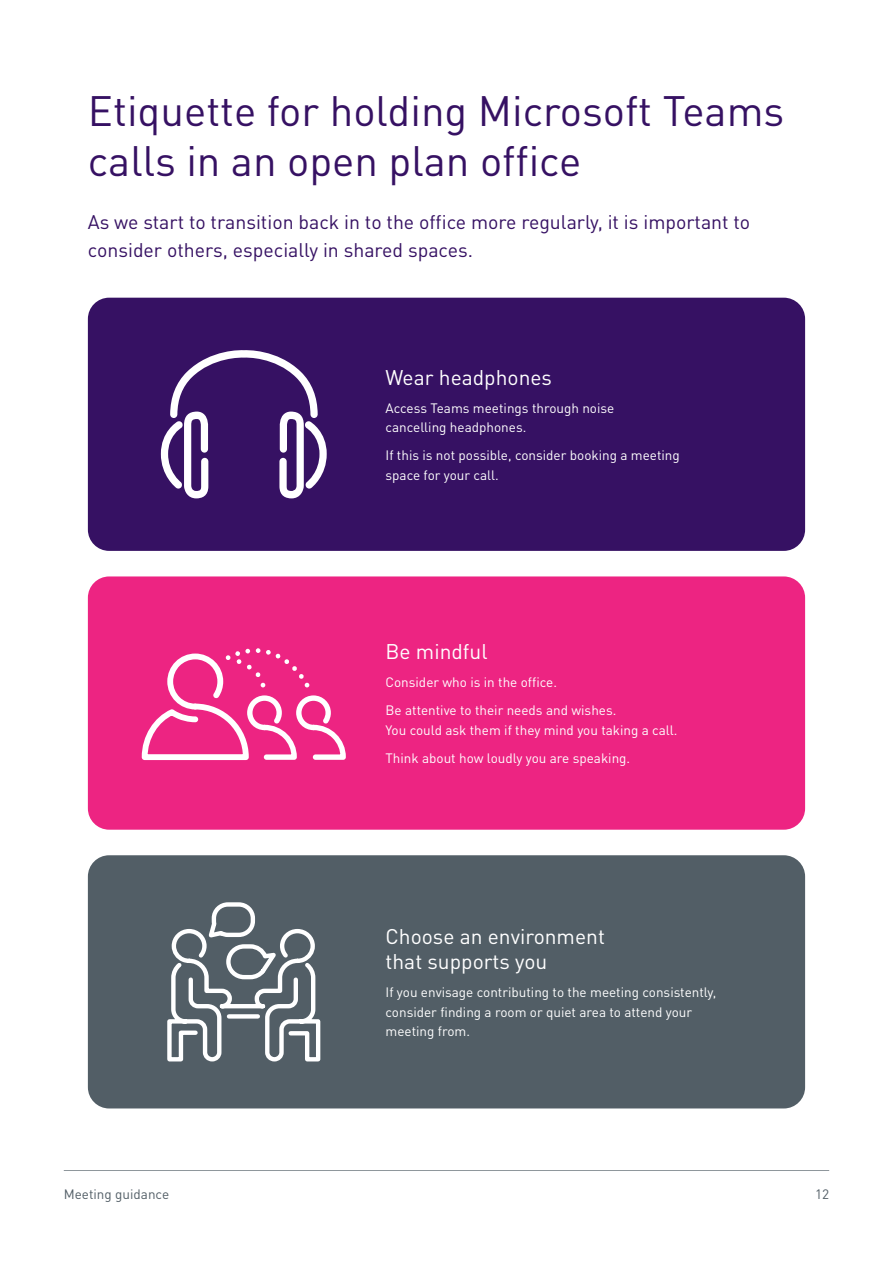
<style>
.page{position:relative;width:893px;height:1263px;background:#fff}
.page>*{position:absolute;margin:0;border:0;box-sizing:border-box;transform-origin:0 0}
.Page_title{font:42px/50.4px "DINOT";color:#361163}
.heading{font:21px/25.2px "DINOT";color:#fff}
.body{font:19.5px/28.5px "DINOT";color:#361163}
.body-2{font:13.5px/19.5px "DINOT";color:#fff}
.body-3{font:13.5px "DINOT";color:#525e66}
</style>
<div class="page">
<div style="left:88px;top:298px;width:717px;height:253px;background:#361163;border-radius:21px"></div>
<div style="left:88px;top:576px;width:717px;height:254px;background:#ed2482;border-radius:21px"></div>
<div style="left:88px;top:855px;width:717px;height:253px;background:#525e66;border-radius:21px"></div>
<svg style="left:161px;top:350px;width:166px;height:148px"></svg>
<svg style="left:142px;top:648px;width:204px;height:112px"></svg>
<svg style="left:167px;top:902px;width:154px;height:160px"></svg>
<hr style="left:64px;top:1170px;width:765px;height:1px;background:#8f979c">
<p class="Page_title" style="left:88px;top:85px;width:698px">Etiquette for holding Microsoft Teams calls in an open plan office</p>
<p class="body" style="left:88px;top:207px;width:664px">As we start to transition back in to the office more regularly, it is important to consider others, especially in shared spaces.</p>
<p class="heading" style="left:386px;top:364px;width:168px">Wear headphones</p>
<p class="body-2" style="left:386px;top:398px;width:230px">Access Teams meetings through noise cancelling headphones.</p>
<p class="body-2" style="left:386px;top:445px;width:296px">If this is not possible, consider booking a meeting space for your call.</p>
<p class="heading" style="left:386px;top:639px;width:103px">Be mindful</p>
<p class="body-2" style="left:386px;top:672px;width:173px">Consider who is in the office.</p>
<p class="body-2" style="left:386px;top:700px;width:293px">Be attentive to their needs and wishes.<br>You could ask them if they mind you taking a call.</p>
<p class="body-2" style="left:386px;top:748px;width:246px">Think about how loudly you are speaking.</p>
<p class="body-3" style="left:64px;top:1186px;width:107px">Meeting guidance</p>
<p class="heading" style="left:386px;top:923px;width:221px">Choose an environment that supports you</p>
<p class="body-2" style="left:386px;top:982px;width:332px">If you envisage contributing to the meeting consistently, consider finding a room or quiet area to attend your meeting from.</p>
<p class="body-3" style="left:815px;top:1186px;width:16px">12</p>
</div>
